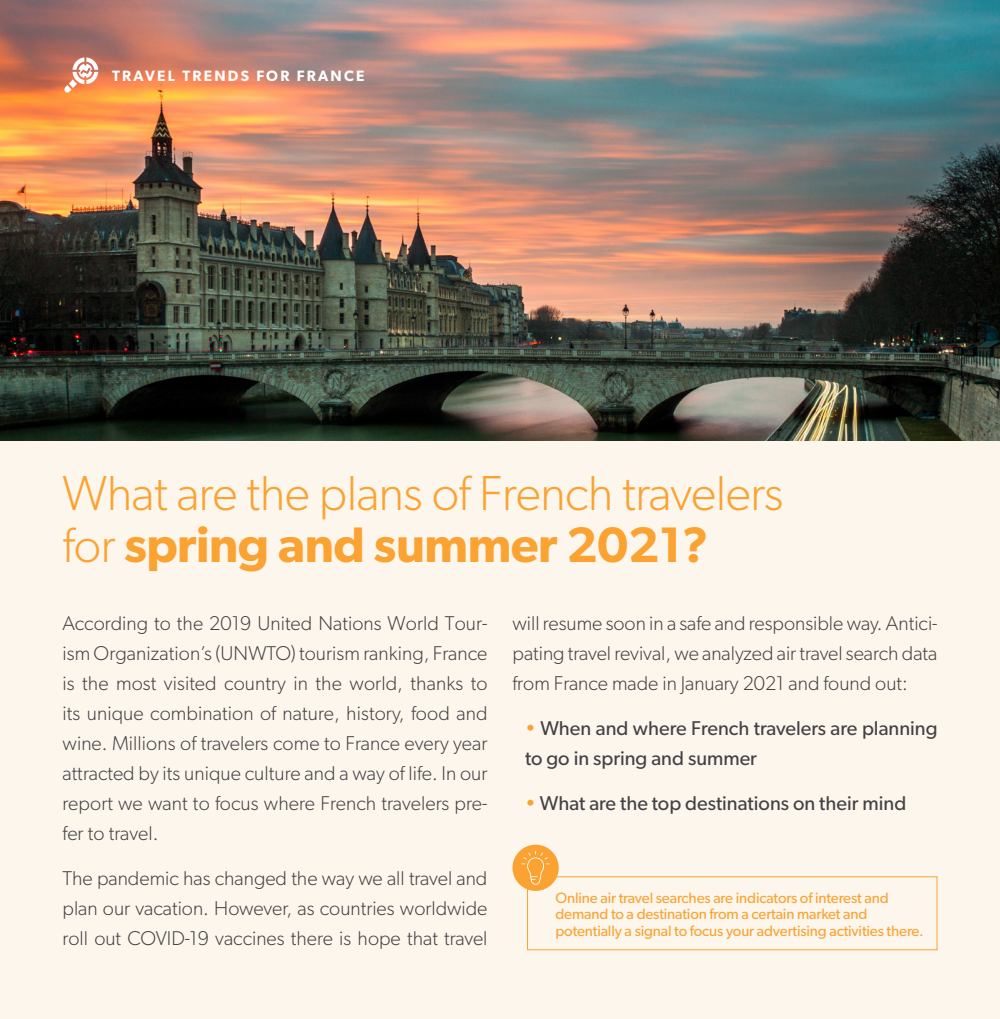
<style>
.page{position:relative;width:1000px;height:1019px;background:#fdf6ec}
.page>*{position:absolute;margin:0;border:0;box-sizing:border-box;transform-origin:0 0}
.t1{font:600 50px "Gibson";letter-spacing:-.01em;color:#faa333}
.t2{font:300 49.25px "Gibson";letter-spacing:-.01em;color:#faa333}
.t3{font:300 20px/30px "Gibson";color:#434145;text-align:justify}
.t4{font:20px/30px "Gibson";color:#434145}
.t5{font:15px/16.2px "Gibson";letter-spacing:-.01em;color:#faa333}
.t6{font:600 15px "Gibson";letter-spacing:.15em;color:#fff}
.s1{font-weight:300;font-size:49.25px}
.s2{color:#faa333}
</style>
<div class="page">
<img style="left:0;top:0;width:1000px;height:441px">
<svg style="left:64px;top:57px;width:34px;height:36px"></svg>
<div style="left:527px;top:876px;width:411px;height:74px;border:1px solid #faa333"></div>
<div style="left:512px;top:844px;width:47px;height:47px;background:#faa333;border-radius:50%"></div>
<svg style="left:522px;top:851px;width:28px;height:33px"></svg>
<p class="t6" style="left:112px;top:67px;width:254px">TRAVEL TRENDS FOR FRANCE</p>
<h2 class="t2" style="left:62px;top:463px;width:722px">What are the plans of French travelers</h2>
<h1 class="t1" style="left:62px;top:515px;width:647px"><span class="s1">for</span> spring and summer 2021?</h1>
<p class="t3" style="left:62px;top:608px;width:427px">According to the 2019 United Nations World Tour&shy;ism Organization’s (UNWTO) tourism ranking, France is the most visited country in the world, thanks to its unique combination of nature, history, food and wine. Millions of travelers come to France every year attracted by its unique culture and a way of life. In our report we want to focus where French travelers pre&shy;fer to travel.</p>
<p class="t3" style="left:62px;top:863px;width:427px">The pandemic has changed the way we all travel and plan our vacation. However, as countries worldwide roll out COVID-19 vaccines there is hope that travel</p>
<p class="t3" style="left:512px;top:608px;width:426px">will resume soon in a safe and responsible way. Antici&shy;pating travel revival, we analyzed air travel search data from France made in January 2021 and found out:</p>
<p class="t4" style="left:525px;top:713px;width:414px"><span class="s2">•</span> When and where French travelers are planning to go in spring and summer</p>
<p class="t4" style="left:525px;top:788px;width:383px"><span class="s2">•</span> What are the top destinations on their mind</p>
<p class="t5" style="left:555px;top:889px;width:370px">Online air travel searches are indicators of interest and demand to a destination from a certain market and potentially a signal to focus your advertising activities there.</p>
</div>
